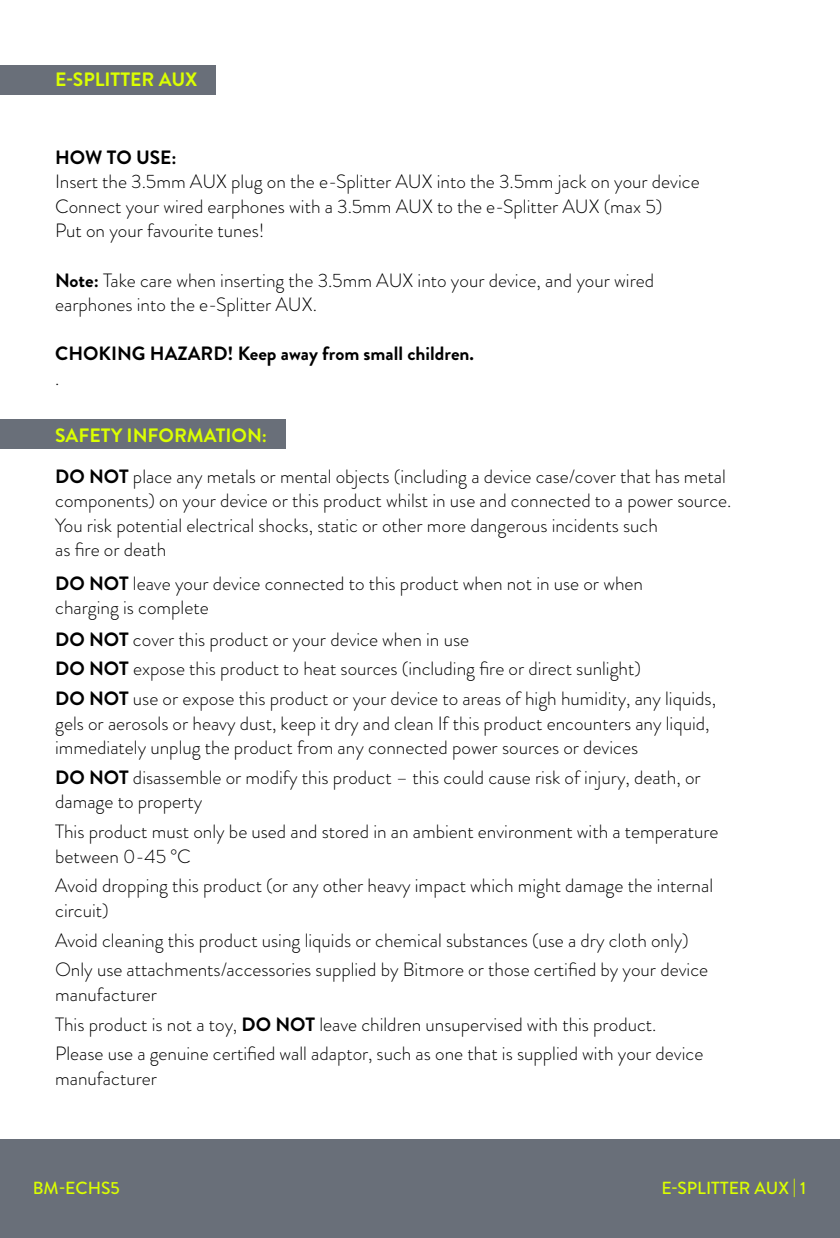
<style>
.page{position:relative;width:840px;height:1238px;background:#fff}
.page>*{position:absolute;margin:0;border:0;box-sizing:border-box;transform-origin:0 0}
.t1{font:700 19.43px "Brandon Grotesque";color:#dbff01}
.t2{font:300 19.25px/24.5px "Brandon Grotesque";color:#000}
.t3{font:700 19.25px "Brandon Grotesque";color:#000}
.t4{font:500 17.5px "Brandon Grotesque";color:#dbff01}
.s1{font-weight:700}
</style>
<div class="page">
<div style="left:0;top:419px;width:286px;height:30px;background:#696f79"></div>
<div style="left:0;top:1139px;width:840px;height:98px;background:#696f79"></div>
<div style="left:0;top:65px;width:215px;height:30px;background:#696f79"></div>
<p class="t1" style="left:55px;top:66px;width:144px">E-SPLITTER AUX</p>
<p class="t3" style="left:55px;top:144px;width:123px">HOW TO USE:</p>
<p class="t2" style="left:55px;top:170px;width:646px">Insert the 3.5mm AUX plug on the e-Splitter AUX into the 3.5mm jack on your device<br>Connect your wired earphones with a 3.5mm AUX to the e-Splitter AUX (max 5)<br>Put on your favourite tunes!</p>
<p class="t2" style="left:55px;top:268px;width:601px"><span class="s1">Note:</span> Take care when inserting the 3.5mm AUX into your device, and your wired earphones into the e-Splitter AUX.</p>
<p class="t3" style="left:55px;top:340px;width:420px">CHOKING HAZARD! Keep away from small children.</p>
<p class="t2" style="left:55px;top:366px;width:6px">.</p>
<p class="t1" style="left:55px;top:422px;width:213px">SAFETY INFORMATION:</p>
<p class="t2" style="left:55px;top:464px;width:678px"><span class="s1">DO NOT</span> place any metals or mental objects (including a device case/cover that has metal components) on your device or this product whilst in use and connected to a power source.<br>You risk potential electrical shocks, static or other more dangerous incidents such<br>as fire or death</p>
<p class="t2" style="left:55px;top:570px;width:589px"><span class="s1">DO NOT</span> leave your device connected to this product when not in use or when charging is complete</p>
<p class="t2" style="left:55px;top:624px;width:662px;line-height:29.8px"><span class="s1">DO NOT</span> cover this product or your device when in use<br><span class="s1">DO NOT</span> expose this product to heat sources (including fire or direct sunlight)<br><span class="s1">DO NOT</span> use or expose this product or your device to areas of high humidity, any liquids,</p>
<p class="t2" style="left:55px;top:710px;width:656px">gels or aerosols or heavy dust, keep it dry and clean If this product encounters any liquid, immediately unplug the product from any connected power sources or devices</p>
<p class="t2" style="left:55px;top:765px;width:647px"><span class="s1">DO NOT</span> disassemble or modify this product – this could cause risk of injury, death, or damage to property</p>
<p class="t2" style="left:55px;top:819px;width:665px">This product must only be used and stored in an ambient environment with a temperature between 0-45 °C</p>
<p class="t2" style="left:55px;top:873px;width:659px">Avoid dropping this product (or any other heavy impact which might damage the internal circuit)</p>
<p class="t2" style="left:55px;top:925px;width:655px;line-height:29.8px">Avoid cleaning this product using liquids or chemical substances (use a dry cloth only)<br>Only use attachments/accessories supplied by Bitmore or those certified by your device</p>
<p class="t2" style="left:55px;top:979px;width:650px;line-height:29.8px">manufacturer<br>This product is not a toy, <span class="s1">DO NOT</span> leave children unsupervised with this product.<br>Please use a genuine certified wall adaptor, such as one that is supplied with your device</p>
<p class="t2" style="left:55px;top:1066px;width:103px">manufacturer</p>
<p class="t4" style="left:33px;top:1175px;width:89px">BM-ECHS5</p>
<p class="t4" style="left:661px;top:1175px;width:146px">E-SPLITTER AUX | 1</p>
</div>
